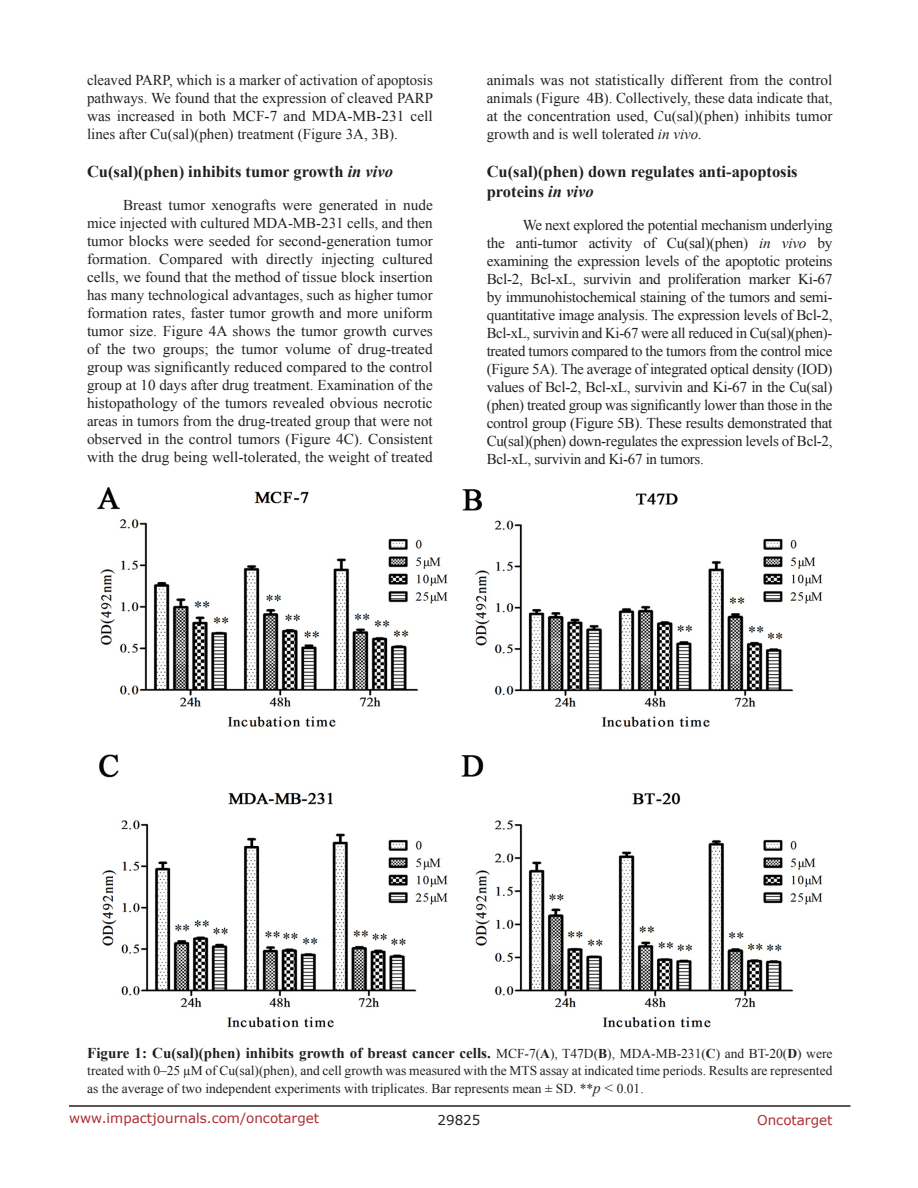
<style>
.page{position:relative;width:918px;height:1188px;background:#fff}
.page>*{position:absolute;margin:0;border:0;box-sizing:border-box;transform-origin:0 0}
.SubHeading_middle{font:700 16.5px/19.8px "Times New Roman";color:#231f20}
.BodyText{font:15px/18px "Times New Roman";color:#231f20;text-align:justify}
.FigureText{font:700 15px "Times New Roman";color:#231f20}
.FigureText-2{font:13.5px/18px "Times New Roman";color:#231f20}
.t1{font:13.5px "Verdana";color:#ac2b31}
.t2{font:13.5px "Verdana";color:#231f20}
.s1{font-style:italic}
.s2{font-weight:400;font-size:13.5px}
.s3{font-size:13.5px}
.s4{font-style:italic;font-size:15px}
.s5{font-size:15px}
</style>
<div class="page">
<hr style="left:69px;top:1105px;width:781px;height:2px;background:#231f20">
<img style="left:97px;top:487px;width:726px;height:541px">
<p class="BodyText" style="left:87px;top:71px;width:348px">cleaved PARP, which is a marker of activation of apoptosis pathways. We found that the expression of cleaved PARP was increased in both MCF-7 and MDA-MB-231 cell lines after Cu(sal)(phen) treatment (Figure 3A, 3B).</p>
<p class="SubHeading_middle" style="left:87px;top:161px;width:308px">Cu(sal)(phen) inhibits tumor growth <span class="s1">in vivo</span></p>
<p class="BodyText" style="left:87px;top:196px;width:347px;text-indent:36px">Breast tumor xenografts were generated in nude mice injected with cultured MDA-MB-231 cells, and then tumor blocks were seeded for second-generation tumor formation. Compared with directly injecting cultured cells, we found that the method of tissue block insertion has many technological advantages, such as higher tumor formation rates, faster tumor growth and more uniform tumor size. Figure 4A shows the tumor growth curves of the two groups; the tumor volume of drug-treated group was significantly reduced compared to the control group at 10 days after drug treatment. Examination of the histopathology of the tumors revealed obvious necrotic areas in tumors from the drug-treated group that were not observed in the control tumors (Figure 4C). Consistent with the drug being well-tolerated, the weight of treated</p>
<p class="BodyText" style="left:487px;top:71px;width:347px">animals was not statistically different from the control animals (Figure 4B). Collectively, these data indicate that, at the concentration used, Cu(sal)(phen) inhibits tumor growth and is well tolerated <span class="s1">in vivo.</span></p>
<p class="SubHeading_middle" style="left:487px;top:161px;width:312px">Cu(sal)(phen) down regulates anti-apoptosis proteins <span class="s1">in vivo</span></p>
<p class="BodyText" style="left:487px;top:216px;width:347px;text-indent:36px">We next explored the potential mechanism underlying the anti-tumor activity of Cu(sal)(phen) <span class="s1">in vivo</span> by examining the expression levels of the apoptotic proteins Bcl-2, Bcl-xL, survivin and proliferation marker Ki-67 by immunohistochemical staining of the tumors and semi&shy;quantitative image analysis. The expression levels of Bcl-2, Bcl-xL, survivin and Ki-67 were all reduced in Cu(sal)(phen)- treated tumors compared to the tumors from the control mice (Figure 5A). The average of integrated optical density (IOD) values of Bcl-2, Bcl-xL, survivin and Ki-67 in the Cu(sal) (phen) treated group was significantly lower than those in the control group (Figure 5B). These results demonstrated that Cu(sal)(phen) down-regulates the expression levels of Bcl-2, Bcl-xL, survivin and Ki-67 in tumors.</p>
<p class="FigureText" style="left:87px;top:1043px;width:747px">Figure 1: Cu(sal)(phen) inhibits growth of breast cancer cells. <span class="s2">MCF-7(</span><span class="s3">A</span><span class="s2">), T47D(</span><span class="s3">B</span><span class="s2">), MDA-MB-231(</span><span class="s3">C</span><span class="s2">) and BT-20(</span><span class="s3">D</span><span class="s2">) were</span></p>
<p class="FigureText-2" style="left:87px;top:1061px;width:747px">treated with 0–25 µM of Cu(sal)(phen), and cell growth was measured with the MTS assay at indicated time periods. Results are represented as the average of two independent experiments with triplicates. Bar represents mean ± SD. **<span class="s4">p</span> <span class="s5">&lt;</span> 0.01.</p>
<p class="t1" style="left:69px;top:1109px;width:252px">www.impactjournals.com/oncotarget</p>
<p class="t2" style="left:438px;top:1111px;width:44px">29825</p>
<p class="t1" style="left:757px;top:1111px;width:77px">Oncotarget</p>
</div>
